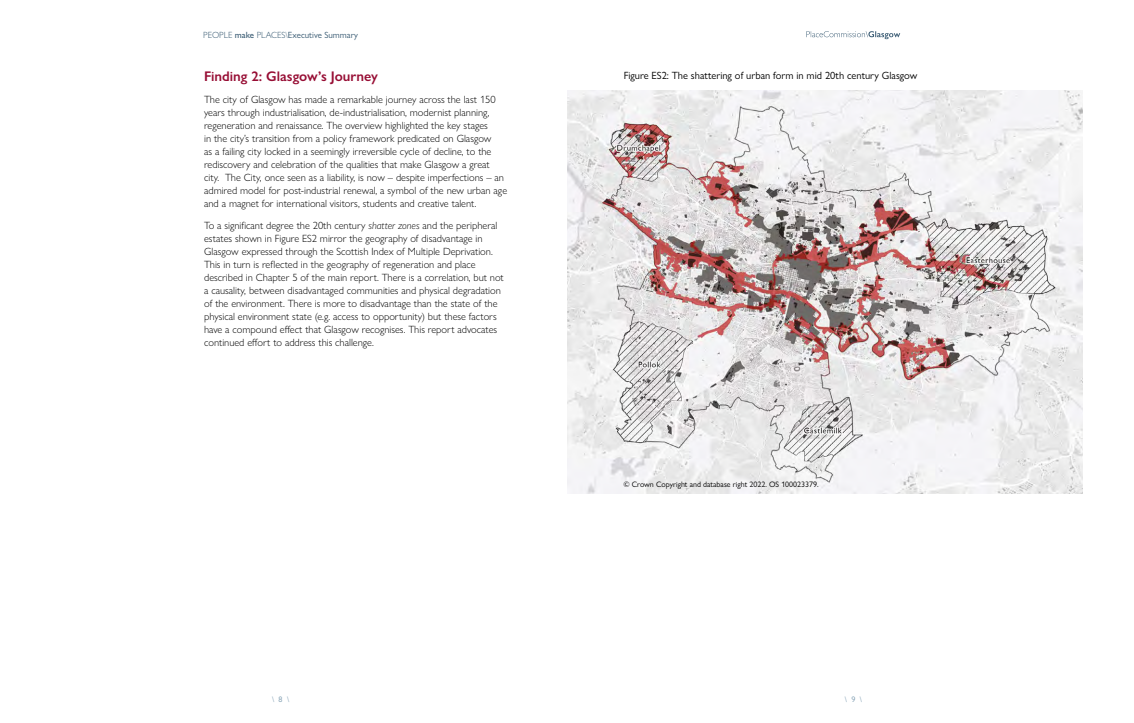
<style>
.page{position:relative;width:1134px;height:723px;background:#fff}
.page>*{position:absolute;margin:0;border:0;box-sizing:border-box;transform-origin:0 0}
.t1{font:600 14px "Gill Sans Nova";color:#970d34}
.t2{font:300 10.5px/13px "Gill Sans Nova";color:#000}
.t3{font:10.5px "Gill Sans Nova";color:#000}
.t4{font:9px "Gill Sans Nova";color:#395b73}
.t5{font:8px "Gill Sans Nova";color:#7c9bb0}
.t6{font:7.9px "Gill Sans Nova";color:#000}
.s1{font-weight:300}
.s2{font-weight:500}
.s3{font-style:italic}
</style>
<div class="page">
<svg style="left:806px;top:31px;width:94px;height:8px"></svg>
<img style="left:567px;top:91px;width:516px;height:403px">
<p class="t4" style="left:203px;top:29px;width:156px"><span class="s1">PEOPLE</span> <span class="s2">make</span> <span class="s1">PLACES\</span>Executive Summary</p>
<h1 class="t1" style="left:204px;top:68px;width:175px">Finding 2: Glasgow’s Journey</h1>
<p class="t2" style="left:204px;top:93px;width:305px">The city of Glasgow has made a remarkable journey across the last 150 years through industrialisation, de-industrialisation, modernist planning, regeneration and renaissance. The overview highlighted the key stages<br>in the city’s transition from a policy framework predicated on Glasgow<br>as a failing city locked in a seemingly irreversible cycle of decline, to the rediscovery and celebration of the qualities that make Glasgow a great city. The City, once seen as a liability, is now – despite imperfections – an admired model for post-industrial renewal, a symbol of the new urban age and a magnet for international visitors, students and creative talent.</p>
<p class="t2" style="left:204px;top:219px;width:301px">To a significant degree the 20th century <span class="s3">shatter zones</span> and the peripheral estates shown in Figure ES2 mirror the geography of disadvantage in Glasgow expressed through the Scottish Index of Multiple Deprivation.<br>This in turn is reflected in the geography of regeneration and place described in Chapter 5 of the main report. There is a correlation, but not a causality, between disadvantaged communities and physical degradation of the environment. There is more to disadvantage than the state of the physical environment state (e.g. access to opportunity) but these factors have a compound effect that Glasgow recognises. This report advocates continued effort to address this challenge.</p>
<p class="t3" style="left:624px;top:69px;width:295px">Figure ES2: The shattering of urban form in mid 20th century Glasgow</p>
<p class="t6" style="left:623px;top:480px;width:197px">© Crown Copyright and database right 2022. OS 100023379.</p>
<p class="t5" style="left:272px;top:694px;width:19px">\ 8 \</p>
<p class="t5" style="left:845px;top:694px;width:19px">\ 9 \</p>
</div>
